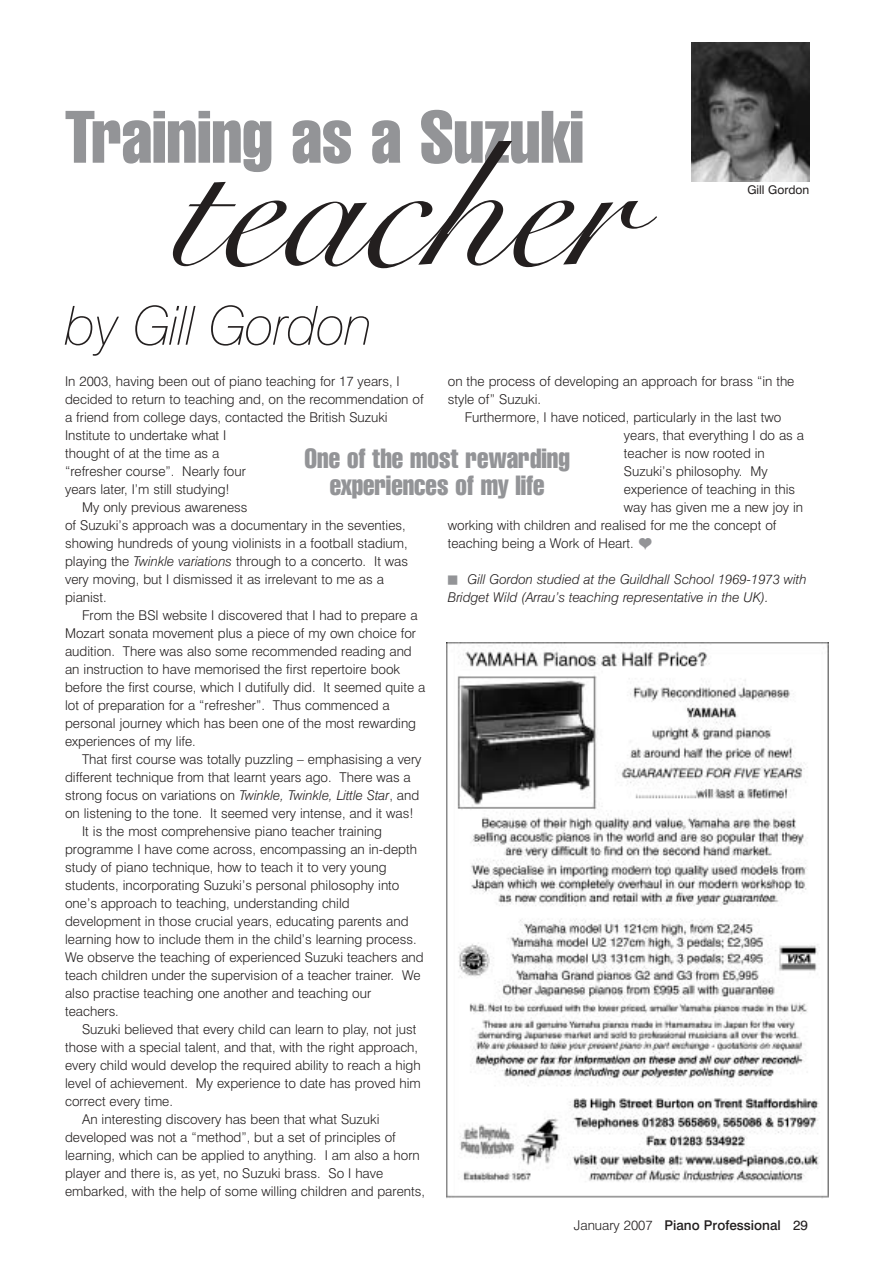
<style>
.page{position:relative;width:893px;height:1263px;background:#fff}
.page>*{position:absolute;margin:0;border:0;box-sizing:border-box;transform-origin:0 0}
.t1{font:184.5px "Snell BT";color:#231f1f}
.t2{font:extra-condensed 72px "Swiss 911 BT";color:#939497}
.t3{font:italic 100 54px "Swiss 721 BT";letter-spacing:-.02em;color:#231f1f}
.t4{font:extra-condensed 27px/27px "Swiss 911 BT";color:#939497;text-align:center}
.t5{font:300 13.5px/18px "Swiss 721 BT";color:#231f1f}
.t6{font:italic 300 13.5px/18px "Swiss 721 BT";color:#231f1f}
.t7{font:500 13.5px "Swiss 721 BT";color:#231f1f}
.t8{font:12px "Swiss 721 BT";color:#231f1f}
.s1{font-family:"Newspaper Pi BT";font-weight:400;font-style:normal;font-size:13.2px;color:#939497}
.s2{font-style:italic}
.s3{font-weight:300}
.s4{font-weight:400}
</style>
<div class="page">
<img style="left:692px;top:43px;width:117px;height:139px">
<img style="left:447px;top:642px;width:381px;height:556px">
<h2 class="t2" style="left:65px;top:110px;width:520px">Training as a Suzuki</h2>
<h1 class="t1" style="left:221px;top:131px;width:465px">teacher</h1>
<h3 class="t3" style="left:65px;top:306px;width:309px">by Gill Gordon</h3>
<p class="t8" style="left:747px;top:185px;width:63px">Gill Gordon</p>
<p class="t5" style="left:448px;top:373px;width:348px">on the process of developing an approach for brass “in the style of” Suzuki.</p>
<p class="t5" style="left:465px;top:409px;width:318px">Furthermore, I have noticed, particularly in the last two</p>
<p class="t5" style="left:624px;top:427px;width:182px">years, that everything I do as a</p>
<p class="t5" style="left:624px;top:445px;width:142px">teacher is now rooted in</p>
<p class="t5" style="left:624px;top:463px;width:145px">Suzuki’s philosophy. My</p>
<p class="t5" style="left:624px;top:481px;width:173px">experience of teaching in this</p>
<p class="t5" style="left:624px;top:499px;width:181px">way has given me a new joy in</p>
<p class="t5" style="left:448px;top:517px;width:330px">working with children and realised for me the concept of</p>
<p class="t5" style="left:448px;top:535px;width:187px">teaching being a Work of Heart.</p>
<p class="t6" style="left:448px;top:571px;width:360px"><span class="s1">-</span> Gill Gordon studied at the Guildhall School 1969-1973 with<br>Bridget Wild (Arrau’s teaching representative in the UK).</p>
<p class="t5" style="left:65px;top:373px;width:336px">In 2003, having been out of piano teaching for 17 years, I</p>
<p class="t5" style="left:65px;top:391px;width:360px">decided to return to teaching and, on the recommendation of</p>
<p class="t5" style="left:65px;top:409px;width:324px">a friend from college days, contacted the British Suzuki</p>
<p class="t5" style="left:65px;top:427px;width:163px">Institute to undertake what I</p>
<p class="t5" style="left:65px;top:445px;width:156px">thought of at the time as a</p>
<p class="t5" style="left:65px;top:463px;width:182px">“refresher course”. Nearly four</p>
<p class="t5" style="left:65px;top:481px;width:166px">years later, I’m still studying!</p>
<p class="t5" style="left:82px;top:499px;width:167px">My only previous awareness</p>
<p class="t5" style="left:65px;top:517px;width:342px">of Suzuki’s approach was a documentary in the seventies,</p>
<p class="t5" style="left:65px;top:535px;width:344px">showing hundreds of young violinists in a football stadium,</p>
<p class="t5" style="left:65px;top:553px;width:345px">playing the <span class="s2">Twinkle variations</span> through to a concerto. It was</p>
<p class="t5" style="left:65px;top:571px;width:320px">very moving, but I dismissed it as irrelevant to me as a</p>
<p class="t5" style="left:65px;top:589px;width:43px">pianist.</p>
<p class="t5" style="left:82px;top:607px;width:337px">From the BSI website I discovered that I had to prepare a</p>
<p class="t5" style="left:65px;top:625px;width:352px">Mozart sonata movement plus a piece of my own choice for</p>
<p class="t5" style="left:65px;top:643px;width:348px">audition. There was also some recommended reading and</p>
<p class="t5" style="left:65px;top:661px;width:336px">an instruction to have memorised the first repertoire book</p>
<p class="t5" style="left:65px;top:679px;width:362px">before the first course, which I dutifully did. It seemed quite a</p>
<p class="t5" style="left:65px;top:697px;width:326px">lot of preparation for a “refresher”. Thus commenced a</p>
<p class="t5" style="left:65px;top:715px;width:352px">personal journey which has been one of the most rewarding</p>
<p class="t5" style="left:65px;top:733px;width:132px">experiences of my life.</p>
<p class="t5" style="left:82px;top:751px;width:341px">That first course was totally puzzling – emphasising a very</p>
<p class="t5" style="left:65px;top:769px;width:347px">different technique from that learnt years ago. There was a</p>
<p class="t5" style="left:65px;top:787px;width:356px">strong focus on variations on <span class="s2">Twinkle, Twinkle, Little Star</span>, and</p>
<p class="t5" style="left:65px;top:805px;width:350px">on listening to the tone. It seemed very intense, and it was!</p>
<p class="t5" style="left:82px;top:823px;width:301px">It is the most comprehensive piano teacher training</p>
<p class="t5" style="left:65px;top:841px;width:353px">programme I have come across, encompassing an in-depth</p>
<p class="t5" style="left:65px;top:859px;width:323px">study of piano technique, how to teach it to very young</p>
<p class="t5" style="left:65px;top:877px;width:336px">students, incorporating Suzuki’s personal philosophy into</p>
<p class="t5" style="left:65px;top:895px;width:286px">one’s approach to teaching, understanding child</p>
<p class="t5" style="left:65px;top:913px;width:345px">development in those crucial years, educating parents and</p>
<p class="t5" style="left:65px;top:931px;width:353px">learning how to include them in the child’s learning process.</p>
<p class="t5" style="left:65px;top:949px;width:360px">We observe the teaching of experienced Suzuki teachers and</p>
<p class="t5" style="left:65px;top:967px;width:357px">teach children under the supervision of a teacher trainer. We</p>
<p class="t5" style="left:65px;top:985px;width:308px">also practise teaching one another and teaching our</p>
<p class="t5" style="left:65px;top:1003px;width:55px">teachers.</p>
<p class="t5" style="left:82px;top:1021px;width:336px">Suzuki believed that every child can learn to play, not just</p>
<p class="t5" style="left:65px;top:1039px;width:355px">those with a special talent, and that, with the right approach,</p>
<p class="t5" style="left:65px;top:1057px;width:357px">every child would develop the required ability to reach a high</p>
<p class="t5" style="left:65px;top:1075px;width:357px">level of achievement. My experience to date has proved him</p>
<p class="t5" style="left:65px;top:1093px;width:109px">correct every time.</p>
<p class="t5" style="left:82px;top:1111px;width:299px">An interesting discovery has been that what Suzuki</p>
<p class="t5" style="left:65px;top:1129px;width:332px">developed was not a “method”, but a set of principles of</p>
<p class="t5" style="left:65px;top:1147px;width:356px">learning, which can be applied to anything. I am also a horn</p>
<p class="t5" style="left:65px;top:1165px;width:320px">player and there is, as yet, no Suzuki brass. So I have</p>
<p class="t5" style="left:65px;top:1183px;width:361px">embarked, with the help of some willing children and parents,</p>
<h3 class="t4" style="left:304px;top:446px;width:267px">One of the most rewarding experiences of my life</h3>
<p class="t7" style="left:574px;top:1219px;width:236px"><span class="s3">January 2007</span> Piano Professional <span class="s4">29</span></p>
</div>
